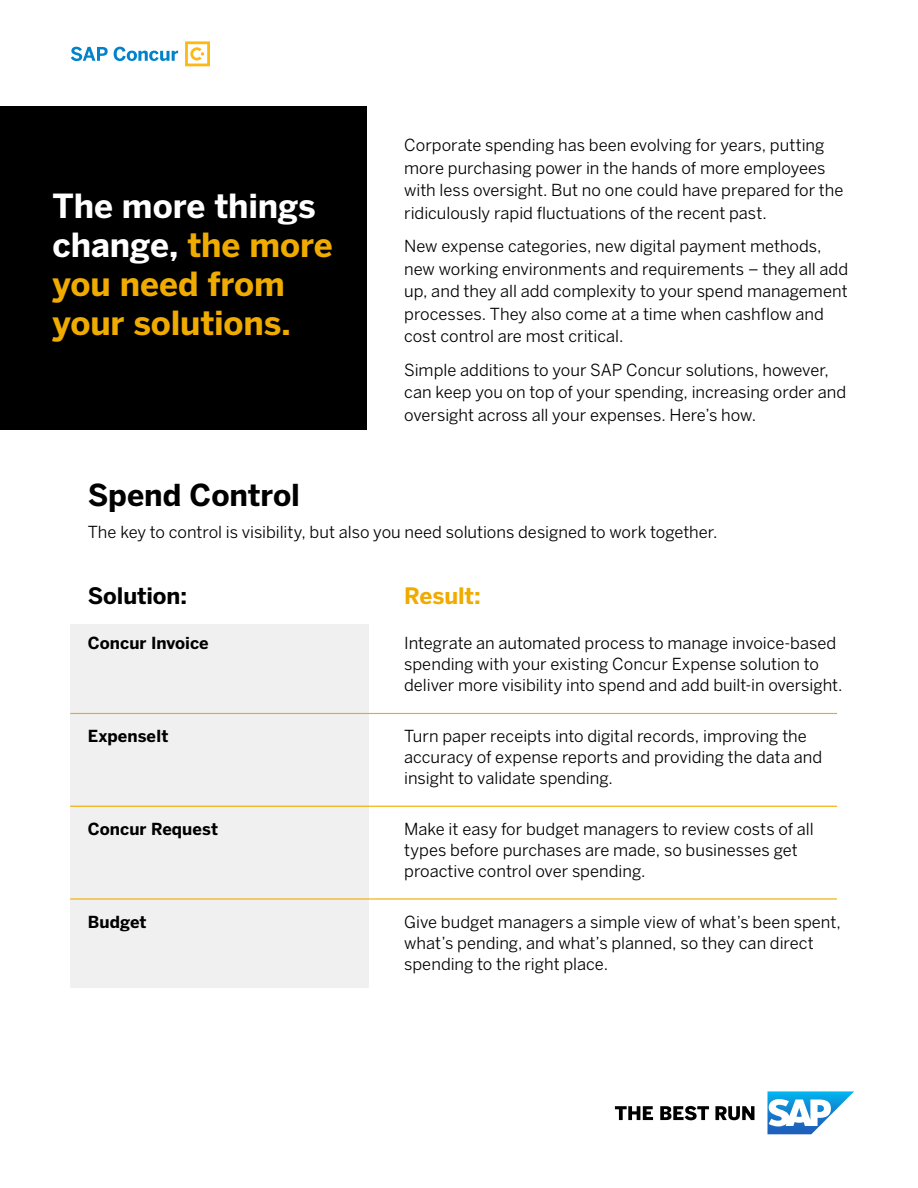
<style>
.page{position:relative;width:918px;height:1188px;background:#fff}
.page>*{position:absolute;margin:0;border:0;box-sizing:border-box;transform-origin:0 0}
.t1{font:700 33px/39px "Benton Sans";letter-spacing:-.005em;color:#f0ab00}
.t2{font:700 30px "Benton Sans";letter-spacing:-.005em;color:#000}
.t3{font:700 22.5px "Benton Sans";letter-spacing:-.005em;color:#000}
.t4{font:700 22.5px "Benton Sans";letter-spacing:-.005em;color:#f0ab00}
.t5{font:16.5px/22.5px "Benton Sans";color:#000}
.t6{font:700 16.5px "Benton Sans";color:#000}
.s1{color:#fff}
</style>
<div class="page">
<div style="left:70px;top:624px;width:298px;height:364px;background:#f0f0f0"></div>
<div style="left:0;top:106px;width:367px;height:324px;background:#000"></div>
<hr style="left:70px;top:713px;width:767px;height:1px;background:#f0ab00">
<hr style="left:70px;top:806px;width:767px;height:1px;background:#f0ab00">
<hr style="left:70px;top:898px;width:767px;height:2px;background:#f0ab00">
<svg style="left:615px;top:1106px;width:139px;height:14px"></svg>
<svg style="left:767px;top:1091px;width:87px;height:43px"></svg>
<svg style="left:71px;top:47px;width:107px;height:14px"></svg>
<svg style="left:185px;top:41px;width:25px;height:25px"></svg>
<h1 class="t1" style="left:53px;top:187px;width:282px"><span class="s1">The more things change,</span> the more you need from your solutions.</h1>
<h2 class="t2" style="left:88px;top:476px;width:214px">Spend Control</h2>
<p class="t5" style="left:404px;top:134px;width:441px">Corporate spending has been evolving for years, putting more purchasing power in the hands of more employees with less oversight. But no one could have prepared for the ridiculously rapid fluctuations of the recent past.</p>
<p class="t5" style="left:404px;top:235px;width:446px">New expense categories, new digital payment methods, new working environments and requirements – they all add up, and they all add complexity to your spend management processes. They also come at a time when cashflow and cost control are most critical.</p>
<p class="t5" style="left:404px;top:358px;width:444px">Simple additions to your SAP Concur solutions, however, can keep you on top of your spending, increasing order and oversight across all your expenses. Here’s how.</p>
<p class="t5" style="left:88px;top:521px;width:631px">The key to control is visibility, but also you need solutions designed to work together.</p>
<h3 class="t3" style="left:88px;top:582px;width:101px">Solution:</h3>
<p class="t6" style="left:88px;top:633px;width:123px">Concur Invoice</p>
<p class="t6" style="left:88px;top:726px;width:82px">ExpenseIt</p>
<p class="t6" style="left:88px;top:819px;width:132px">Concur Request</p>
<p class="t6" style="left:88px;top:912px;width:60px">Budget</p>
<h3 class="t4" style="left:404px;top:582px;width:78px">Result:</h3>
<p class="t5" style="left:404px;top:633px;width:440px;line-height:21px">Integrate an automated process to manage invoice-based spending with your existing Concur Expense solution to deliver more visibility into spend and add built-in oversight.</p>
<p class="t5" style="left:404px;top:726px;width:420px;line-height:21px">Turn paper receipts into digital records, improving the accuracy of expense reports and providing the data and insight to validate spending.</p>
<p class="t5" style="left:404px;top:819px;width:411px;line-height:21px">Make it easy for budget managers to review costs of all types before purchases are made, so businesses get proactive control over spending.</p>
<p class="t5" style="left:404px;top:912px;width:438px;line-height:21px">Give budget managers a simple view of what’s been spent, what’s pending, and what’s planned, so they can direct spending to the right place.</p>
</div>
